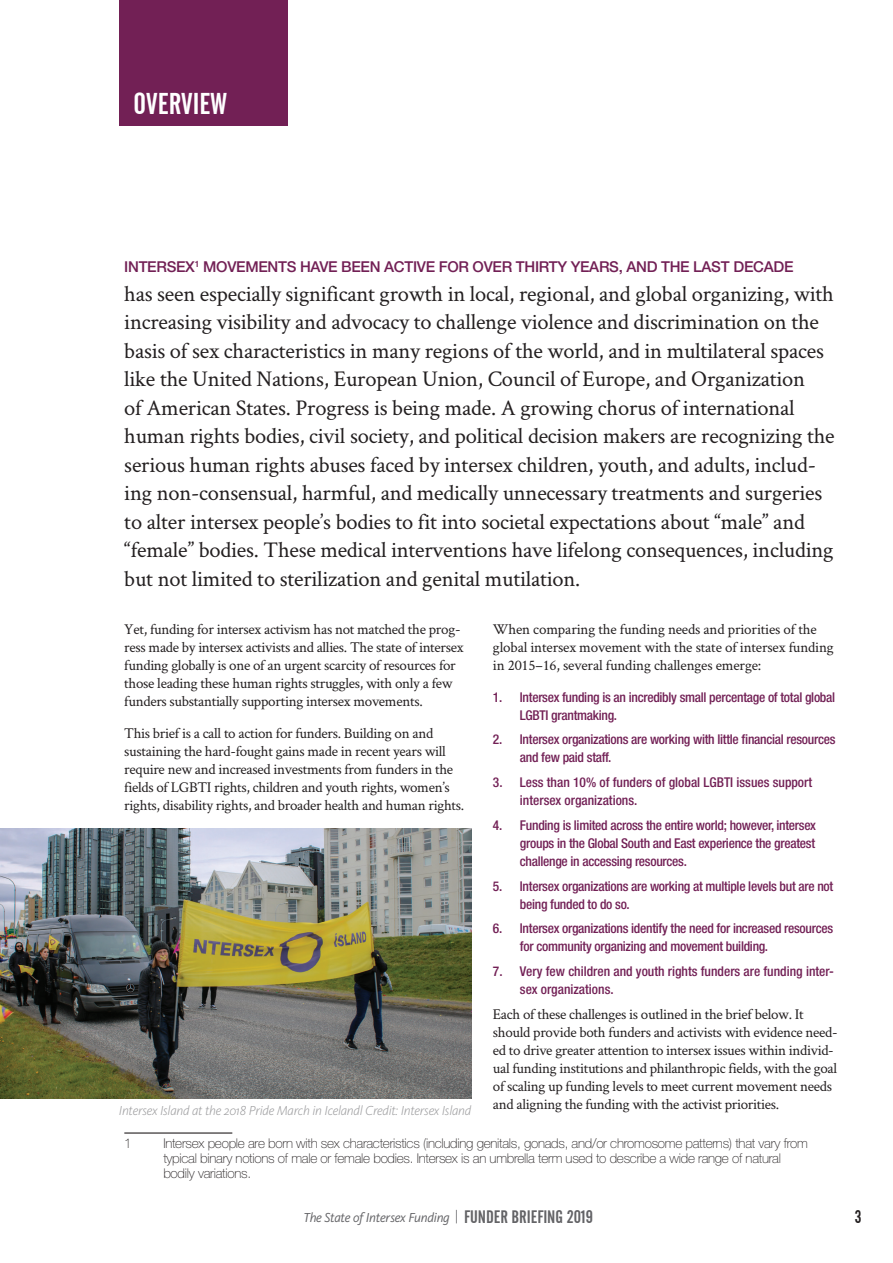
<style>
.page{position:relative;width:893px;height:1263px;background:#fff}
.page>*{position:absolute;margin:0;border:0;box-sizing:border-box;transform-origin:0 0}
.t1{font:30px "Alternate Gothic No 2 BT";color:#fff}
.t2{font:22.5px/28.5px "Crimson Text";letter-spacing:-.01em;color:#231f20}
.t3{font:18px "Alternate Gothic No 2 BT";color:#231f20}
.t4{font:15px/18px "Crimson Text";letter-spacing:-.02em;color:#231f20}
.t5{font:500 15px "Helvetica Neue LT Std";letter-spacing:-.02em;color:#722055}
.t6{font:500 condensed 13.5px/18px "Helvetica Neue LT Std";letter-spacing:-.02em;color:#722055}
.t7{font:100 13.5px/15px "Helvetica Neue LT Std";letter-spacing:-.02em;color:#231f20}
.t8{font:500 condensed 13.5px/18px "Helvetica Neue LT Std";color:#722055}
.t9{font:italic 300 13.5px "Kievit Pro";letter-spacing:-.02em;color:#9c9c9e}
.t10{font:italic 13.5px "Kievit Pro";letter-spacing:-.02em;color:#636366}
.s1{font-style:normal}
.s2{font-family:"Alternate Gothic No 2 BT";font-style:normal;font-size:18px}
</style>
<div class="page">
<hr style="left:124px;top:1132px;width:108px;height:1px;background:#231f20">
<div style="left:120px;top:0;width:168px;height:125px;background:#722055"></div>
<img style="left:0;top:828px;width:471px;height:270px">
<h1 class="t1" style="left:134px;top:87px;width:95px">OVERVIEW</h1>
<p class="t5" style="left:124px;top:258px;width:671px">INTERSEX<sup>1</sup> MOVEMENTS HAVE BEEN ACTIVE FOR OVER THIRTY YEARS, AND THE LAST DECADE</p>
<p class="t2" style="left:124px;top:278px;width:712px">has seen especially significant growth in local, regional, and global organizing, with increasing visibility and advocacy to challenge violence and discrimination on the basis of sex characteristics in many regions of the world, and in multilateral spaces like the United Nations, European Union, Council of Europe, and Organization<br>of American States. Progress is being made. A growing chorus of international human rights bodies, civil society, and political decision makers are recognizing the serious human rights abuses faced by intersex children, youth, and adults, includ&shy;ing non-consensual, harmful, and medically unnecessary treatments and surgeries to alter intersex people’s bodies to fit into societal expectations about “male” and “female” bodies. These medical interventions have lifelong consequences, including but not limited to sterilization and genital mutilation.</p>
<p class="t4" style="left:124px;top:620px;width:341px">Yet, funding for intersex activism has not matched the prog&shy;ress made by intersex activists and allies. The state of intersex funding globally is one of an urgent scarcity of resources for those leading these human rights struggles, with only a few funders substantially supporting intersex movements.</p>
<p class="t4" style="left:124px;top:723px;width:341px">This brief is a call to action for funders. Building on and sustaining the hard-fought gains made in recent years will require new and increased investments from funders in the fields of LGBTI rights, children and youth rights, women’s rights, disability rights, and broader health and human rights.</p>
<p class="t9" style="left:119px;top:1103px;width:354px">Intersex Island at the 2018 Pride March in Icelandl Credit: Intersex Island</p>
<p class="t4" style="left:493px;top:620px;width:342px">When comparing the funding needs and priorities of the global intersex movement with the state of intersex funding in 2015–16, several funding challenges emerge:</p>
<p class="t6" style="left:520px;top:688px;width:317px;text-indent:-27px">1. Intersex funding is an incredibly small percentage of total global<br>LGBTI grantmaking.</p>
<p class="t6" style="left:520px;top:730px;width:317px;text-indent:-27px">2. Intersex organizations are working with little financial resources and few paid staff.</p>
<p class="t8" style="left:520px;top:773px;width:294px;text-indent:-27px">3. Less than 10% of funders of global LGBTI issues support intersex organizations.</p>
<p class="t6" style="left:520px;top:816px;width:298px;text-align:justify;text-indent:-27px">4. Funding is limited across the entire world; however, intersex groups in the Global South and East experience the greatest challenge in accessing resources.</p>
<p class="t6" style="left:520px;top:877px;width:315px;text-indent:-27px">5. Intersex organizations are working at multiple levels but are not being funded to do so.</p>
<p class="t6" style="left:520px;top:919px;width:315px;text-indent:-27px">6. Intersex organizations identify the need for increased resources for community organizing and movement building.</p>
<p class="t8" style="left:520px;top:962px;width:315px;text-indent:-27px">7. Very few children and youth rights funders are funding inter&shy;sex organizations.</p>
<p class="t4" style="left:493px;top:1004px;width:346px">Each of these challenges is outlined in the brief below. It should provide both funders and activists with evidence need&shy;ed to drive greater attention to intersex issues within individ&shy;ual funding institutions and philanthropic fields, with the goal of scaling up funding levels to meet current movement needs and aligning the funding with the activist priorities.</p>
<p class="t7" style="left:124px;top:1136px;width:9px">1</p>
<p class="t7" style="left:163px;top:1136px;width:646px">Intersex people are born with sex characteristics (including genitals, gonads, and/or chromosome patterns) that vary from typical binary notions of male or female bodies. Intersex is an umbrella term used to describe a wide range of natural bodily variations.</p>
<p class="t10" style="left:303px;top:1209px;width:291px">The State of Intersex Funding <span class="s1">|</span> <span class="s2">FUNDER BRIEFING 2019</span></p>
<p class="t3" style="left:855px;top:1206px;width:8px">3</p>
</div>
